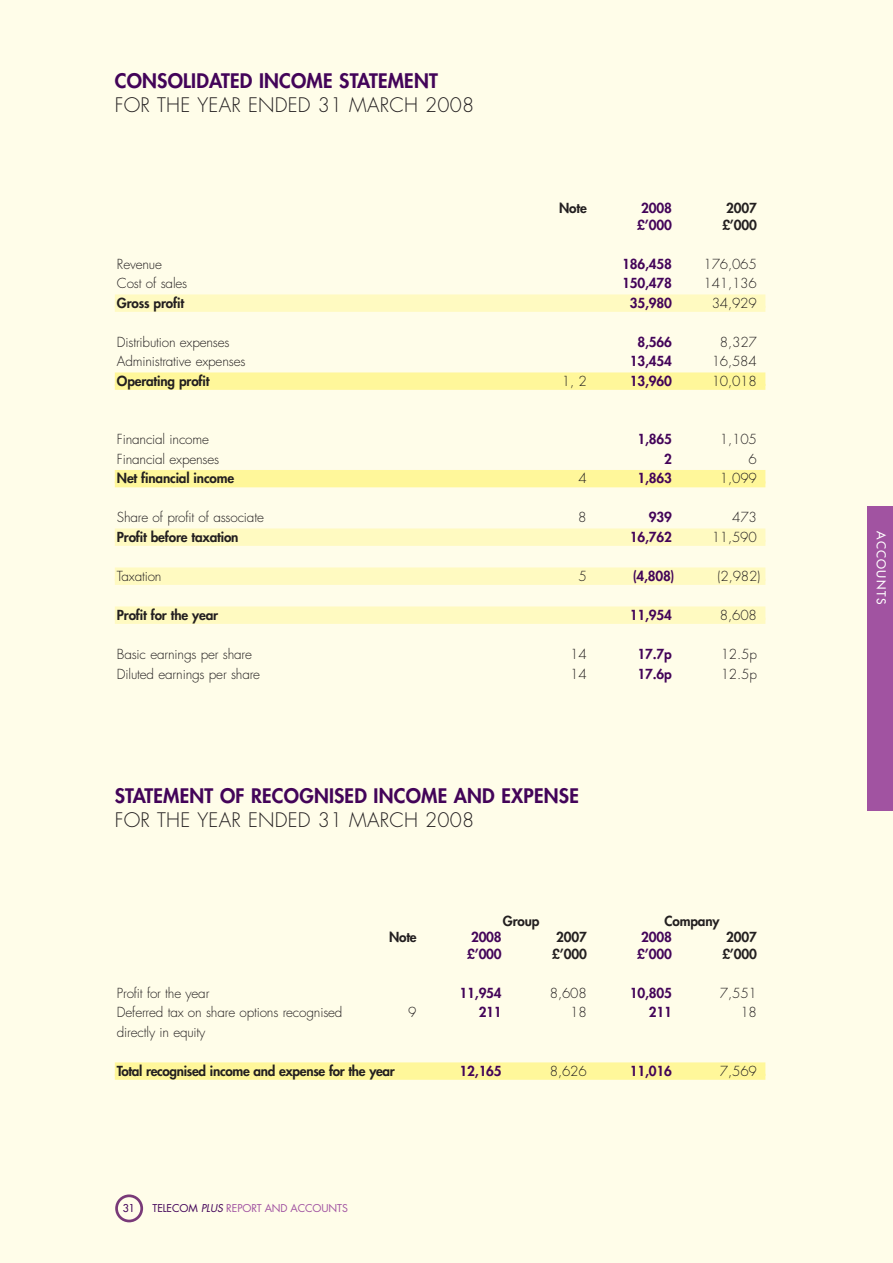
<style>
.page{position:relative;width:893px;height:1263px;background:#fffde9}
.page>*{position:absolute;margin:0;border:0;box-sizing:border-box;transform-origin:0 0}
.t1{font:800 19.5px "Futura Std";letter-spacing:.01em;color:#430459}
.t2{font:300 19.5px "Futura Std";letter-spacing:.01em;color:#231f20}
.t3{font:300 13.5px "Futura Std";letter-spacing:-.015em;color:#231f20}
.t4{font:800 13.5px "Futura Std";letter-spacing:-.01em;color:#231f20}
.t5{font:800 13.5px "Futura Std";letter-spacing:-.01em;color:#430459}
.t6{font:500 12px "Futura Std";letter-spacing:.115em;color:#fff}
.t7{font:10.5px "Futura Std";letter-spacing:-.01em;color:#a153a1}
.t8{font:500 10.5px "Futura Std";color:#430459}
.s1{color:#430459}
.s2{font-style:italic;color:#430459}
</style>
<div class="page">
<div style="left:115px;top:294px;width:650px;height:14px;background:#fffac1"></div>
<div style="left:115px;top:306px;width:650px;height:6px;background:#fffac1"></div>
<div style="left:115px;top:372px;width:650px;height:14px;background:#fff79a"></div>
<div style="left:115px;top:384px;width:650px;height:6px;background:#fff79a"></div>
<div style="left:115px;top:470px;width:650px;height:13px;background:#fff79a"></div>
<div style="left:115px;top:481px;width:650px;height:6px;background:#fff79a"></div>
<div style="left:115px;top:528px;width:650px;height:14px;background:#fffac1"></div>
<div style="left:115px;top:540px;width:650px;height:6px;background:#fffac1"></div>
<div style="left:115px;top:567px;width:650px;height:14px;background:#fffac1"></div>
<div style="left:115px;top:579px;width:650px;height:6px;background:#fffac1"></div>
<div style="left:115px;top:606px;width:650px;height:14px;background:#fffac1"></div>
<div style="left:115px;top:618px;width:650px;height:6px;background:#fffac1"></div>
<div style="left:115px;top:1194px;width:28px;height:28px;border:3px solid #793a78;border-radius:50%"></div>
<div style="left:867px;top:506px;width:26px;height:305px;background:#a153a1"></div>
<div style="left:115px;top:1062px;width:650px;height:14px;background:#fff79a"></div>
<div style="left:115px;top:1074px;width:650px;height:6px;background:#fff79a"></div>
<h1 class="t1" style="left:115px;top:72px;width:324px">CONSOLIDATED INCOME STATEMENT</h1>
<h1 class="t2" style="left:115px;top:96px;width:361px">FOR THE YEAR ENDED 31 MARCH 2008</h1>
<p class="t4" style="left:559px;top:202px;width:29px">Note</p>
<p class="t5" style="left:641px;top:202px;width:32px">2008</p>
<p class="t4" style="left:726px;top:202px;width:32px">2007</p>
<p class="t5" style="left:637px;top:218px;width:36px">£’000</p>
<p class="t4" style="left:722px;top:218px;width:36px">£’000</p>
<p class="t3" style="left:117px;top:258px;width:47px">Revenue</p>
<p class="t5" style="left:622px;top:257px;width:51px">186,458</p>
<p class="t3" style="left:703px;top:258px;width:55px">176,065</p>
<p class="t3" style="left:117px;top:277px;width:72px">Cost of sales</p>
<p class="t5" style="left:622px;top:277px;width:51px">150,478</p>
<p class="t3" style="left:703px;top:277px;width:55px">141,136</p>
<p class="t4" style="left:117px;top:296px;width:69px">Gross profit</p>
<p class="t5" style="left:630px;top:296px;width:44px">35,980</p>
<p class="t3" style="left:712px;top:297px;width:47px">34,929</p>
<p class="t3" style="left:117px;top:336px;width:114px">Distribution expenses</p>
<p class="t5" style="left:637px;top:335px;width:36px">8,566</p>
<p class="t3" style="left:720px;top:336px;width:38px">8,327</p>
<p class="t3" style="left:117px;top:355px;width:130px">Administrative expenses</p>
<p class="t5" style="left:630px;top:355px;width:44px">13,454</p>
<p class="t3" style="left:712px;top:355px;width:47px">16,584</p>
<p class="t4" style="left:117px;top:374px;width:94px">Operating profit</p>
<p class="t3" style="left:562px;top:375px;width:27px">1, 2</p>
<p class="t5" style="left:630px;top:374px;width:44px">13,960</p>
<p class="t3" style="left:712px;top:375px;width:47px">10,018</p>
<p class="t3" style="left:117px;top:433px;width:94px">Financial income</p>
<p class="t5" style="left:637px;top:433px;width:36px">1,865</p>
<p class="t3" style="left:720px;top:433px;width:38px">1,105</p>
<p class="t3" style="left:117px;top:453px;width:104px">Financial expenses</p>
<p class="t5" style="left:664px;top:452px;width:9px">2</p>
<p class="t3" style="left:748px;top:453px;width:10px">6</p>
<p class="t4" style="left:117px;top:472px;width:119px">Net financial income</p>
<p class="t3" style="left:578px;top:472px;width:10px">4</p>
<p class="t5" style="left:637px;top:472px;width:36px">1,863</p>
<p class="t3" style="left:720px;top:472px;width:38px">1,099</p>
<p class="t3" style="left:117px;top:511px;width:148px">Share of profit of associate</p>
<p class="t3" style="left:578px;top:511px;width:10px">8</p>
<p class="t5" style="left:649px;top:511px;width:25px">939</p>
<p class="t3" style="left:732px;top:511px;width:26px">473</p>
<p class="t4" style="left:117px;top:530px;width:123px">Profit before taxation</p>
<p class="t5" style="left:630px;top:530px;width:44px">16,762</p>
<p class="t3" style="left:712px;top:531px;width:47px">11,590</p>
<p class="t3" style="left:117px;top:570px;width:46px">Taxation</p>
<p class="t3" style="left:578px;top:570px;width:10px">5</p>
<p class="t5" style="left:633px;top:569px;width:43px">(4,808)</p>
<p class="t3" style="left:717px;top:570px;width:45px">(2,982)</p>
<p class="t4" style="left:117px;top:608px;width:103px">Profit for the year</p>
<p class="t5" style="left:630px;top:608px;width:44px">11,954</p>
<p class="t3" style="left:720px;top:609px;width:38px">8,608</p>
<p class="t3" style="left:117px;top:648px;width:137px">Basic earnings per share</p>
<p class="t3" style="left:570px;top:648px;width:18px">14</p>
<p class="t5" style="left:638px;top:647px;width:36px">17.7p</p>
<p class="t3" style="left:721px;top:648px;width:38px">12.5p</p>
<p class="t3" style="left:117px;top:667px;width:145px">Diluted earnings per share</p>
<p class="t3" style="left:570px;top:667px;width:18px">14</p>
<p class="t5" style="left:638px;top:667px;width:36px">17.6p</p>
<p class="t3" style="left:721px;top:667px;width:38px">12.5p</p>
<h1 class="t1" style="left:115px;top:787px;width:465px">STATEMENT OF RECOGNISED INCOME AND EXPENSE</h1>
<h1 class="t2" style="left:115px;top:810px;width:361px">FOR THE YEAR ENDED 31 MARCH 2008</h1>
<p class="t4" style="left:503px;top:914px;width:38px">Group</p>
<p class="t4" style="left:665px;top:914px;width:56px">Company</p>
<p class="t4" style="left:389px;top:931px;width:29px">Note</p>
<p class="t5" style="left:471px;top:931px;width:32px">2008</p>
<p class="t4" style="left:556px;top:931px;width:32px">2007</p>
<p class="t5" style="left:641px;top:931px;width:32px">2008</p>
<p class="t4" style="left:726px;top:931px;width:32px">2007</p>
<p class="t5" style="left:467px;top:947px;width:36px">£’000</p>
<p class="t4" style="left:552px;top:947px;width:36px">£’000</p>
<p class="t5" style="left:637px;top:947px;width:36px">£’000</p>
<p class="t4" style="left:722px;top:947px;width:36px">£’000</p>
<p class="t3" style="left:117px;top:987px;width:94px">Profit for the year</p>
<p class="t5" style="left:460px;top:986px;width:44px">11,954</p>
<p class="t3" style="left:550px;top:987px;width:38px">8,608</p>
<p class="t5" style="left:630px;top:986px;width:44px">10,805</p>
<p class="t3" style="left:720px;top:987px;width:38px">7,551</p>
<p class="t3" style="left:117px;top:1006px;width:227px">Deferred tax on share options recognised</p>
<p class="t3" style="left:408px;top:1006px;width:10px">9</p>
<p class="t5" style="left:479px;top:1006px;width:25px">211</p>
<p class="t3" style="left:570px;top:1006px;width:18px">18</p>
<p class="t5" style="left:649px;top:1006px;width:25px">211</p>
<p class="t3" style="left:740px;top:1006px;width:18px">18</p>
<p class="t3" style="left:117px;top:1026px;width:90px">directly in equity</p>
<p class="t4" style="left:117px;top:1064px;width:279px">Total recognised income and expense for the year</p>
<p class="t5" style="left:460px;top:1064px;width:44px">12,165</p>
<p class="t3" style="left:550px;top:1065px;width:38px">8,626</p>
<p class="t5" style="left:630px;top:1064px;width:44px">11,016</p>
<p class="t3" style="left:720px;top:1065px;width:38px">7,569</p>
<p class="t8" style="left:123px;top:1202px;width:14px">31</p>
<p class="t7" style="left:153px;top:1203px;width:197px"><span class="s1">TELECOM</span> <span class="s2">PLUS</span> REPORT AND ACCOUNTS</p>
<p class="t6" style="left:887px;top:531px;width:75px;rotate:90deg">ACCOUNTS</p>
</div>
